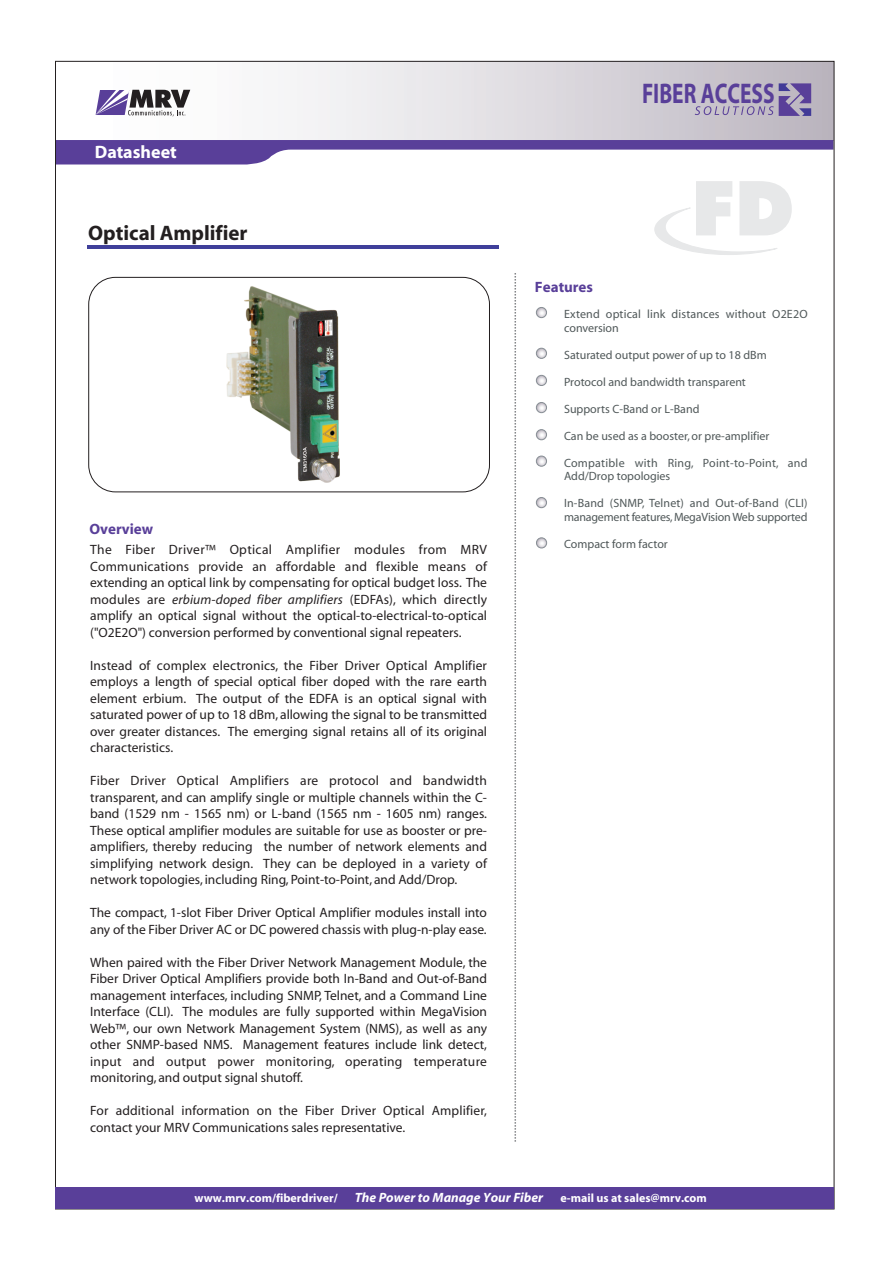
<style>
.page{position:relative;width:893px;height:1263px;background:#fff}
.page>*{position:absolute;margin:0;border:0;box-sizing:border-box;transform-origin:0 0}
.t1{font:800 72px "Futura";color:#e7e8e9}
.t2{font:700 28.5px "Myriad";color:#593f99;scale:.75 1}
.t3{font:700 21px "Myriad";color:#231f20}
.t4{font:700 18px "Myriad";color:#fff}
.t5{font:700 15px "Myriad";color:#593f99}
.t6{font:13.5px/16.5px "Myriad";color:#231f20;text-align:justify}
.t7{font:italic 700 13.5px "Myriad";color:#fff}
.t8{font:12px/13.5px "Myriad";color:#505859}
.t9{font:12px/13.5px "Myriad";letter-spacing:-.02em;color:#505859}
.t10{font:700 12px "Myriad";color:#fff}
.s1{font-style:italic}
</style>
<div class="page">
<img style="left:210px;top:276px;width:154px;height:217px">
<div style="left:88px;top:277px;width:402px;height:215px;border:1px solid #231f20;border-radius:27px"></div>
<svg style="left:536px;top:307px;width:11px;height:11px"></svg>
<svg style="left:536px;top:348px;width:11px;height:11px"></svg>
<svg style="left:536px;top:375px;width:11px;height:11px"></svg>
<svg style="left:536px;top:402px;width:11px;height:11px"></svg>
<svg style="left:536px;top:429px;width:11px;height:11px"></svg>
<svg style="left:536px;top:456px;width:11px;height:11px"></svg>
<svg style="left:536px;top:497px;width:11px;height:11px"></svg>
<svg style="left:536px;top:537px;width:11px;height:11px"></svg>
<svg style="left:514px;top:273px;width:2px;height:869px"></svg>
<svg style="left:654px;top:207px;width:123px;height:48px"></svg>
<div style="left:55px;top:61px;width:779px;height:79px;background:linear-gradient(to right,#fff,#bfbac3)"></div>
<svg style="left:57px;top:140px;width:775px;height:25px"></svg>
<svg style="left:95px;top:90px;width:95px;height:26px"></svg>
<svg style="left:695px;top:83px;width:116px;height:33px;background:#aca3bd"></svg>
<div style="left:56px;top:1187px;width:778px;height:22px;background:#593f99"></div>
<hr style="left:87px;top:246px;width:411px;height:3px;background:#3f3f9a">
<h3 class="t4" style="left:95px;top:143px;width:83px">Datasheet</h3>
<h3 class="t3" style="left:88px;top:222px;width:161px">Optical Amplifier</h3>
<p class="t5" style="left:89px;top:521px;width:65px">Overview</p>
<p class="t6" style="left:90px;top:542px;width:398px">The Fiber Driver™ Optical Amplifier modules from MRV Communications provide an affordable and flexible means of extending an optical link by compensating for optical budget loss. The modules are <span class="s1">erbium-doped fiber amplifiers</span> (EDFAs), which directly amplify an optical signal without the optical-to-electrical-to-optical ("O2E2O") conversion performed by conventional signal repeaters.</p>
<p class="t6" style="left:90px;top:657px;width:398px">Instead of complex electronics, the Fiber Driver Optical Amplifier employs a length of special optical fiber doped with the rare earth element erbium. The output of the EDFA is an optical signal with saturated power of up to 18 dBm, allowing the signal to be transmitted over greater distances. The emerging signal retains all of its original characteristics.</p>
<p class="t6" style="left:90px;top:773px;width:398px">Fiber Driver Optical Amplifiers are protocol and bandwidth transparent, and can amplify single or multiple channels within the C&shy;band (1529 nm - 1565 nm) or L-band (1565 nm - 1605 nm) ranges.<br>These optical amplifier modules are suitable for use as booster or pre&shy;amplifiers, thereby reducing the number of network elements and simplifying network design. They can be deployed in a variety of network topologies, including Ring, Point-to-Point, and Add/Drop.</p>
<p class="t6" style="left:90px;top:905px;width:398px">The compact, 1-slot Fiber Driver Optical Amplifier modules install into any of the Fiber Driver AC or DC powered chassis with plug-n-play ease.</p>
<p class="t6" style="left:90px;top:954px;width:398px">When paired with the Fiber Driver Network Management Module, the Fiber Driver Optical Amplifiers provide both In-Band and Out-of-Band management interfaces, including SNMP, Telnet, and a Command Line Interface (CLI). The modules are fully supported within MegaVision Web™, our own Network Management System (NMS), as well as any other SNMP-based NMS. Management features include link detect, input and output power monitoring, operating temperature monitoring, and output signal shutoff.</p>
<p class="t6" style="left:90px;top:1103px;width:398px">For additional information on the Fiber Driver Optical Amplifier, contact your MRV Communications sales representative.</p>
<h2 class="t2" style="left:642px;top:79px;width:178px">FIBER ACCESS</h2>
<p class="t5" style="left:535px;top:280px;width:60px">Features</p>
<h1 class="t1" style="left:692px;top:163px;width:104px">FD</h1>
<p class="t8" style="left:564px;top:308px;width:245px">Extend optical link distances without O2E2O conversion</p>
<p class="t8" style="left:564px;top:349px;width:204px">Saturated output power of up to 18 dBm</p>
<p class="t8" style="left:564px;top:376px;width:183px">Protocol and bandwidth transparent</p>
<p class="t8" style="left:564px;top:403px;width:137px">Supports C-Band or L-Band</p>
<p class="t8" style="left:564px;top:430px;width:207px">Can be used as a booster, or pre-amplifier</p>
<p class="t8" style="left:564px;top:457px;width:245px">Compatible with Ring, Point-to-Point, and<br>Add/Drop topologies</p>
<p class="t9" style="left:564px;top:497px;width:245px">In-Band (SNMP, Telnet) and Out-of-Band (CLI) management features,MegaVision Web supported</p>
<p class="t8" style="left:564px;top:538px;width:105px">Compact form factor</p>
<p class="t10" style="left:195px;top:1192px;width:145px">www.mrv.com/fiberdriver/</p>
<p class="t7" style="left:355px;top:1190px;width:190px">The Power to Manage Your Fiber</p>
<p class="t10" style="left:561px;top:1192px;width:148px">e-mail us at sales@mrv.com</p>
</div>
